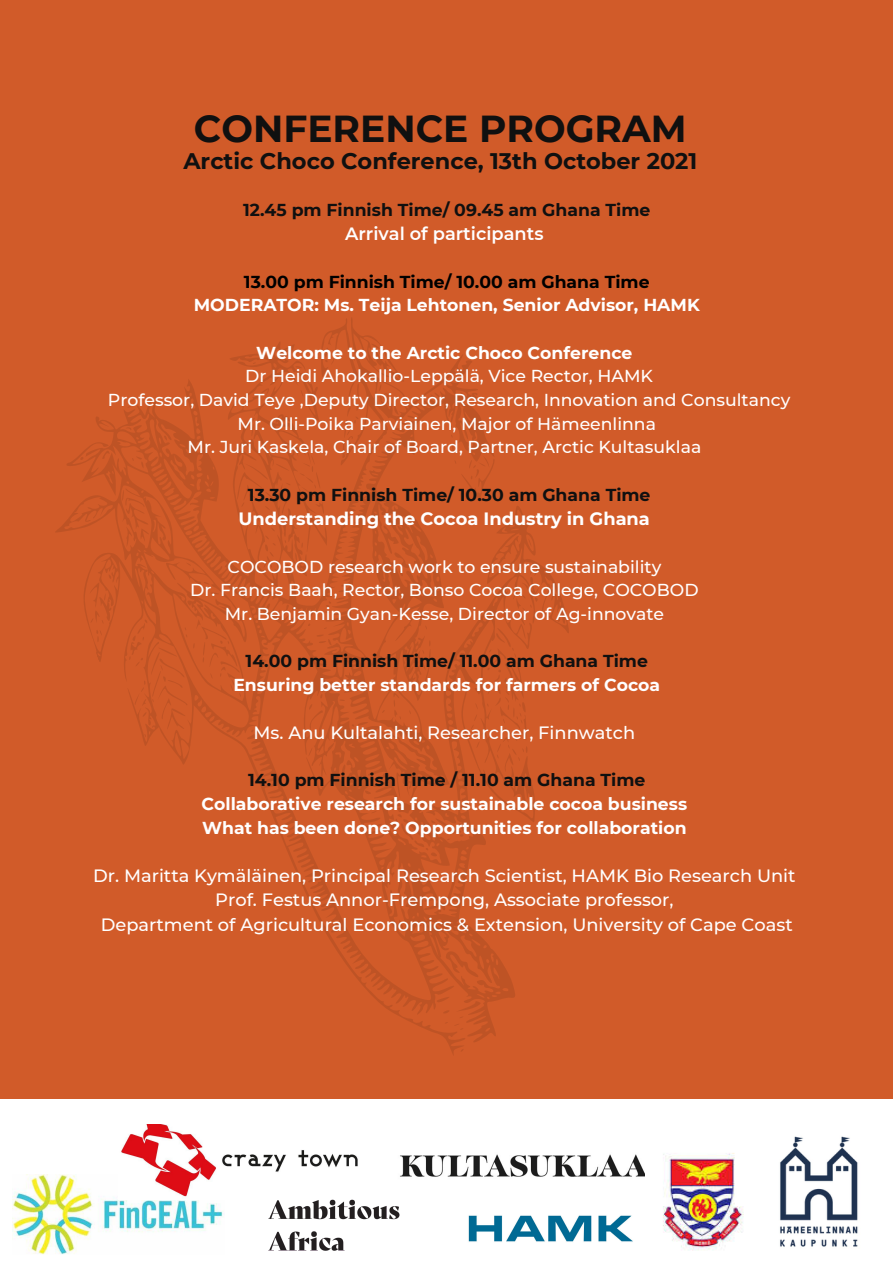
<style>
.page{position:relative;width:893px;height:1263px;background:#fff}
.page>*{position:absolute;margin:0;border:0;box-sizing:border-box;transform-origin:0 0}
.t1{font:700 37.5px "Montserrat";color:#101010}
.t2{font:700 22.5px "Montserrat";color:#101010}
.t3{font:500 17.85px "Montserrat";color:#fff}
.t4{font:700 17.85px "Montserrat";color:#fff}
.t5{font:600 17.85px "Montserrat";color:#fff}
.t6{font:500 17.25px "Montserrat";color:#fff}
.t7{font:700 17.25px "Montserrat";color:#fff}
.t8{font:700 17.25px "Montserrat";color:#101010}
.t9{font:700 17.25px "Montserrat";color:#000}
</style>
<div class="page">
<div style="left:0;top:0;width:893px;height:1098px;background:#d15b29"></div>
<svg style="left:17px;top:318px;width:679px;height:781px"></svg>
<img style="left:468px;top:1215px;width:165px;height:27px">
<img style="left:12px;top:1174px;width:212px;height:80px">
<img style="left:119px;top:1124px;width:239px;height:75px">
<img style="left:400px;top:1154px;width:245px;height:23px">
<img style="left:780px;top:1136px;width:78px;height:111px">
<img style="left:267px;top:1197px;width:133px;height:54px">
<img style="left:663px;top:1153px;width:81px;height:98px">
<p class="t1" style="left:194px;top:105px;width:494px">CONFERENCE PROGRAM</p>
<p class="t2" style="left:183px;top:147px;width:515px">Arctic Choco Conference, 13th October 2021</p>
<p class="t8" style="left:243px;top:199px;width:409px">12.45 pm Finnish Time/ 09.45 am Ghana Time</p>
<p class="t5" style="left:345px;top:223px;width:200px">Arrival of participants</p>
<p class="t9" style="left:244px;top:271px;width:407px">13.00 pm Finnish Time/ 10.00 am Ghana Time</p>
<p class="t7" style="left:194px;top:295px;width:507px">MODERATOR: Ms. Teija Lehtonen, Senior Advisor, HAMK</p>
<p class="t7" style="left:256px;top:342px;width:377px">Welcome to the Arctic Choco Conference</p>
<p class="t6" style="left:245px;top:366px;width:409px">Dr Heidi Ahokallio-Leppälä, Vice Rector, HAMK</p>
<p class="t6" style="left:108px;top:389px;width:684px">Professor, David Teye ,Deputy Director, Research, Innovation and Consultancy</p>
<p class="t6" style="left:237px;top:413px;width:420px">Mr. Olli-Poika Parviainen, Major of Hämeenlinna</p>
<p class="t6" style="left:188px;top:437px;width:515px">Mr. Juri Kaskela, Chair of Board, Partner, Arctic Kultasuklaa</p>
<p class="t8" style="left:248px;top:484px;width:404px">13.30 pm Finnish Time/ 10.30 am Ghana Time</p>
<p class="t4" style="left:238px;top:507px;width:413px">Understanding the Cocoa Industry in Ghana</p>
<p class="t6" style="left:228px;top:556px;width:435px">COCOBOD research work to ensure sustainability</p>
<p class="t6" style="left:190px;top:579px;width:510px">Dr. Francis Baah, Rector, Bonso Cocoa College, COCOBOD</p>
<p class="t6" style="left:225px;top:603px;width:441px">Mr. Benjamin Gyan-Kesse, Director of Ag-innovate</p>
<p class="t8" style="left:246px;top:650px;width:404px">14.00 pm Finnish Time/ 11.00 am Ghana Time</p>
<p class="t7" style="left:233px;top:674px;width:428px">Ensuring better standards for farmers of Cocoa</p>
<p class="t3" style="left:254px;top:721px;width:383px">Ms. Anu Kultalahti, Researcher, Finnwatch</p>
<p class="t8" style="left:248px;top:770px;width:399px">14.10 pm Finnish Time / 11.10 am Ghana Time</p>
<p class="t7" style="left:201px;top:793px;width:487px">Collaborative research for sustainable cocoa business</p>
<p class="t7" style="left:202px;top:817px;width:486px">What has been done? Opportunities for collaboration</p>
<p class="t3" style="left:93px;top:864px;width:704px">Dr. Maritta Kymäläinen, Principal Research Scientist, HAMK Bio Research Unit</p>
<p class="t3" style="left:215px;top:889px;width:460px">Prof. Festus Annor-Frempong, Associate professor,</p>
<p class="t3" style="left:101px;top:914px;width:693px">Department of Agricultural Economics &amp; Extension, University of Cape Coast</p>
</div>
